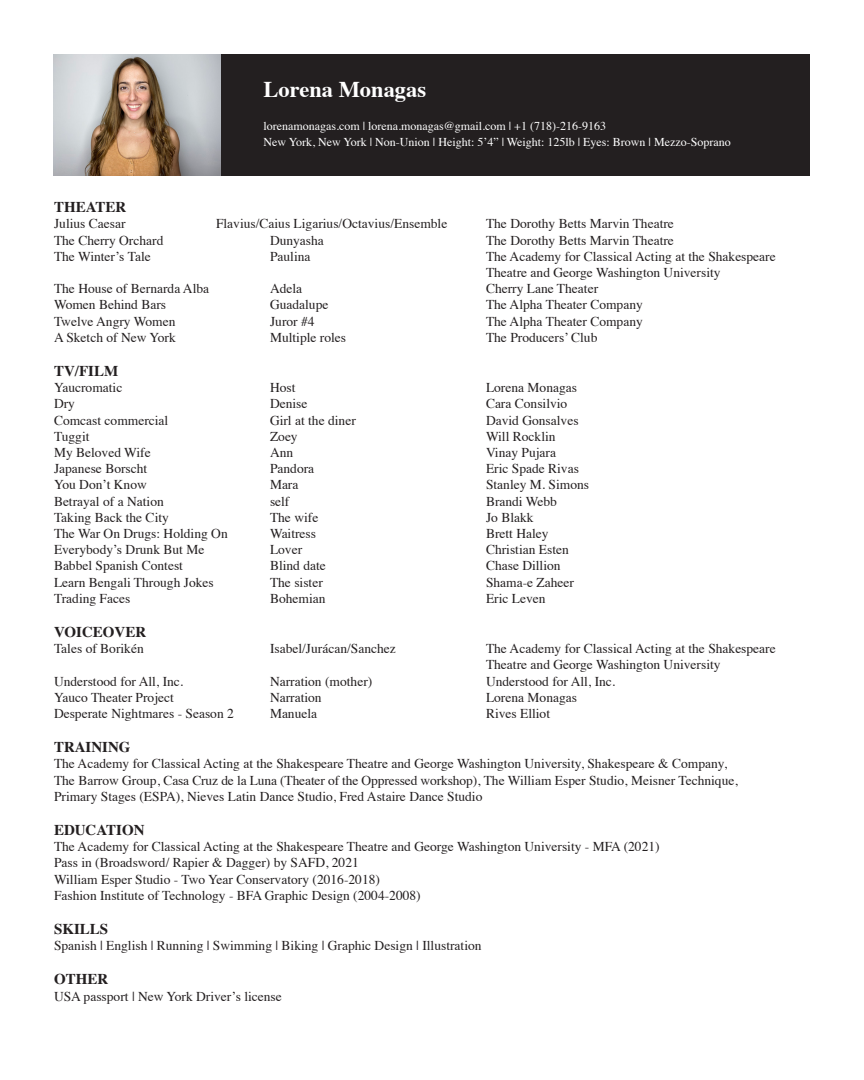
<style>
.page{position:relative;width:864px;height:1080px;background:#fff}
.page>*{position:absolute;margin:0;border:0;box-sizing:border-box;transform-origin:0 0}
.t1{font:700 22.5px "Times";color:#fff}
.t2{font:700 15px "Times";color:#231f20}
.t3{font:13.5px/16.2px "Times";color:#231f20}
.t4{font:12px "Times";color:#fff}
</style>
<div class="page">
<div style="left:54px;top:54px;width:756px;height:122px;background:#231f20"></div>
<img style="left:54px;top:54px;width:166px;height:122px">
<p class="t1" style="left:264px;top:68px;width:164px">Lorena Monagas</p>
<p class="t4" style="left:264px;top:114px;width:344px">lorenamonagas.com | lorena.monagas@gmail.com | +1 (718)-216-9163</p>
<p class="t4" style="left:264px;top:131px;width:469px">New York, New York | Non-Union | Height: 5’4” | Weight: 125lb | Eyes: Brown | Mezzo-Soprano</p>
<p class="t2" style="left:54px;top:193px;width:74px">THEATER</p>
<p class="t3" style="left:54px;top:215px;width:73px">Julius Caesar</p>
<p class="t3" style="left:216px;top:215px;width:233px">Flavius/Caius Ligarius/Octavius/Ensemble</p>
<p class="t3" style="left:486px;top:215px;width:189px">The Dorothy Betts Marvin Theatre</p>
<p class="t3" style="left:54px;top:231px;width:111px">The Cherry Orchard</p>
<p class="t3" style="left:270px;top:231px;width:55px">Dunyasha</p>
<p class="t3" style="left:486px;top:231px;width:189px">The Dorothy Betts Marvin Theatre</p>
<p class="t3" style="left:54px;top:247px;width:98px">The Winter’s Tale</p>
<p class="t3" style="left:270px;top:247px;width:42px">Paulina</p>
<p class="t3" style="left:486px;top:247px;width:291px">The Academy for Classical Acting at the Shakespeare</p>
<p class="t3" style="left:486px;top:263px;width:236px">Theatre and George Washington University</p>
<p class="t3" style="left:54px;top:279px;width:157px">The House of Bernarda Alba</p>
<p class="t3" style="left:270px;top:279px;width:34px">Adela</p>
<p class="t3" style="left:486px;top:279px;width:114px">Cherry Lane Theater</p>
<p class="t3" style="left:54px;top:296px;width:114px">Women Behind Bars</p>
<p class="t3" style="left:270px;top:296px;width:60px">Guadalupe</p>
<p class="t3" style="left:486px;top:296px;width:158px">The Alpha Theater Company</p>
<p class="t3" style="left:54px;top:312px;width:123px">Twelve Angry Women</p>
<p class="t3" style="left:270px;top:312px;width:46px">Juror #4</p>
<p class="t3" style="left:486px;top:312px;width:158px">The Alpha Theater Company</p>
<p class="t3" style="left:54px;top:328px;width:123px">A Sketch of New York</p>
<p class="t3" style="left:270px;top:328px;width:78px">Multiple roles</p>
<p class="t3" style="left:486px;top:328px;width:113px">The Producers’ Club</p>
<p class="t2" style="left:54px;top:357px;width:66px">TV/FILM</p>
<p class="t3" style="left:54px;top:378px;width:70px">Yaucromatic</p>
<p class="t3" style="left:270px;top:378px;width:27px">Host</p>
<p class="t3" style="left:486px;top:378px;width:93px">Lorena Monagas</p>
<p class="t3" style="left:54px;top:395px;width:22px">Dry</p>
<p class="t3" style="left:270px;top:395px;width:39px">Denise</p>
<p class="t3" style="left:486px;top:395px;width:83px">Cara Consilvio</p>
<p class="t3" style="left:54px;top:411px;width:116px">Comcast commercial</p>
<p class="t3" style="left:270px;top:411px;width:87px">Girl at the diner</p>
<p class="t3" style="left:486px;top:411px;width:94px">David Gonsalves</p>
<p class="t3" style="left:54px;top:427px;width:37px">Tuggit</p>
<p class="t3" style="left:270px;top:427px;width:29px">Zoey</p>
<p class="t3" style="left:486px;top:427px;width:71px">Will Rocklin</p>
<p class="t3" style="left:54px;top:443px;width:98px">My Beloved Wife</p>
<p class="t3" style="left:270px;top:443px;width:25px">Ann</p>
<p class="t3" style="left:486px;top:443px;width:72px">Vinay Pujara</p>
<p class="t3" style="left:54px;top:459px;width:95px">Japanese Borscht</p>
<p class="t3" style="left:270px;top:459px;width:46px">Pandora</p>
<p class="t3" style="left:486px;top:459px;width:94px">Eric Spade Rivas</p>
<p class="t3" style="left:54px;top:476px;width:94px">You Don’t Know</p>
<p class="t3" style="left:270px;top:476px;width:30px">Mara</p>
<p class="t3" style="left:486px;top:476px;width:105px">Stanley M. Simons</p>
<p class="t3" style="left:54px;top:492px;width:111px">Betrayal of a Nation</p>
<p class="t3" style="left:270px;top:492px;width:21px">self</p>
<p class="t3" style="left:486px;top:492px;width:73px">Brandi Webb</p>
<p class="t3" style="left:54px;top:508px;width:116px">Taking Back the City</p>
<p class="t3" style="left:270px;top:508px;width:50px">The wife</p>
<p class="t3" style="left:486px;top:508px;width:49px">Jo Blakk</p>
<p class="t3" style="left:54px;top:524px;width:175px">The War On Drugs: Holding On</p>
<p class="t3" style="left:270px;top:524px;width:48px">Waitress</p>
<p class="t3" style="left:486px;top:524px;width:64px">Brett Haley</p>
<p class="t3" style="left:54px;top:540px;width:152px">Everybody’s Drunk But Me</p>
<p class="t3" style="left:270px;top:540px;width:34px">Lover</p>
<p class="t3" style="left:486px;top:540px;width:84px">Christian Esten</p>
<p class="t3" style="left:54px;top:557px;width:131px">Babbel Spanish Contest</p>
<p class="t3" style="left:270px;top:557px;width:57px">Blind date</p>
<p class="t3" style="left:486px;top:557px;width:76px">Chase Dillion</p>
<p class="t3" style="left:54px;top:573px;width:161px">Learn Bengali Through Jokes</p>
<p class="t3" style="left:270px;top:573px;width:54px">The sister</p>
<p class="t3" style="left:486px;top:573px;width:90px">Shama-e Zaheer</p>
<p class="t3" style="left:54px;top:589px;width:78px">Trading Faces</p>
<p class="t3" style="left:270px;top:589px;width:57px">Bohemian</p>
<p class="t3" style="left:486px;top:589px;width:61px">Eric Leven</p>
<p class="t2" style="left:54px;top:618px;width:94px">VOICEOVER</p>
<p class="t3" style="left:54px;top:639px;width:91px">Tales of Borikén</p>
<p class="t3" style="left:270px;top:639px;width:127px">Isabel/Jurácan/Sanchez</p>
<p class="t3" style="left:486px;top:639px;width:291px">The Academy for Classical Acting at the Shakespeare</p>
<p class="t3" style="left:486px;top:656px;width:236px">Theatre and George Washington University</p>
<p class="t3" style="left:54px;top:672px;width:131px">Understood for All, Inc.</p>
<p class="t3" style="left:270px;top:672px;width:104px">Narration (mother)</p>
<p class="t3" style="left:486px;top:672px;width:131px">Understood for All, Inc.</p>
<p class="t3" style="left:54px;top:688px;width:121px">Yauco Theater Project</p>
<p class="t3" style="left:270px;top:688px;width:53px">Narration</p>
<p class="t3" style="left:486px;top:688px;width:93px">Lorena Monagas</p>
<p class="t3" style="left:54px;top:704px;width:181px">Desperate Nightmares - Season 2</p>
<p class="t3" style="left:270px;top:704px;width:49px">Manuela</p>
<p class="t3" style="left:486px;top:704px;width:66px">Rives Elliot</p>
<p class="t2" style="left:54px;top:733px;width:78px">TRAINING</p>
<p class="t3" style="left:54px;top:755px;width:685px">The Academy for Classical Acting at the Shakespeare Theatre and George Washington University, Shakespeare &amp; Company,<br>The Barrow Group, Casa Cruz de la Luna (Theater of the Oppressed workshop), The William Esper Studio, Meisner Technique,<br>Primary Stages (ESPA), Nieves Latin Dance Studio, Fred Astaire Dance Studio</p>
<p class="t2" style="left:54px;top:816px;width:92px">EDUCATION</p>
<p class="t3" style="left:54px;top:837px;width:607px">The Academy for Classical Acting at the Shakespeare Theatre and George Washington University - MFA (2021)</p>
<p class="t3" style="left:54px;top:854px;width:306px">Pass in (Broadsword/ Rapier &amp; Dagger) by SAFD, 2021</p>
<p class="t3" style="left:54px;top:870px;width:328px">William Esper Studio - Two Year Conservatory (2016-2018)</p>
<p class="t3" style="left:54px;top:886px;width:368px">Fashion Institute of Technology - BFA Graphic Design (2004-2008)</p>
<p class="t2" style="left:54px;top:915px;width:56px">SKILLS</p>
<p class="t3" style="left:54px;top:936px;width:429px">Spanish | English | Running | Swimming | Biking | Graphic Design | Illustration</p>
<p class="t2" style="left:54px;top:965px;width:56px">OTHER</p>
<p class="t3" style="left:54px;top:987px;width:229px">USA passport | New York Driver’s license</p>
</div>
